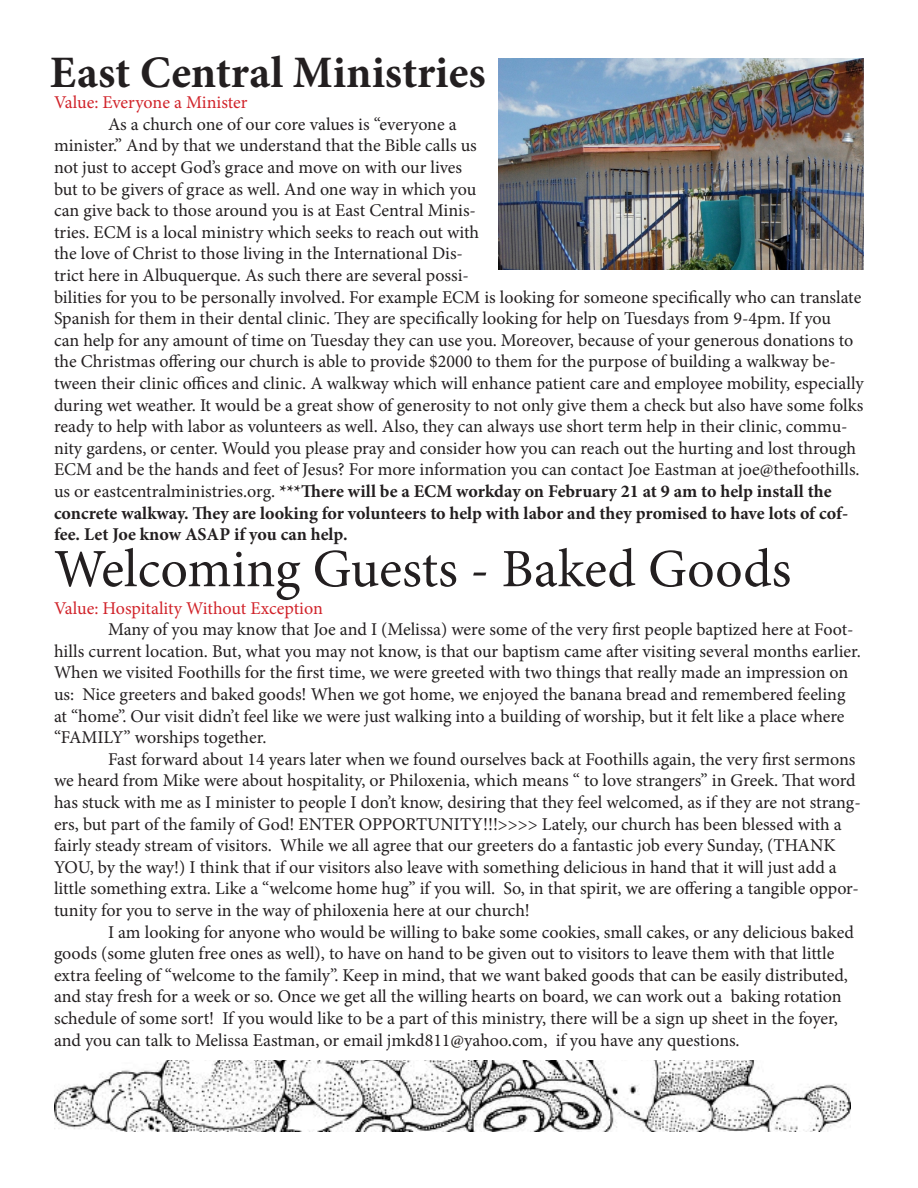
<style>
.page{position:relative;width:918px;height:1188px;background:#fff}
.page>*{position:absolute;margin:0;border:0;box-sizing:border-box;transform-origin:0 0}
.t1{font:54px "Minion Pro";color:#231f20}
.t2{font:700 45px "Minion Pro";color:#231f20}
.t3{font:18px/21.6px "Minion Pro";letter-spacing:-.005em;color:#231f20}
.t4{font:18px "Minion Pro";letter-spacing:-.005em;color:#d1232a}
.s1{font-weight:700}
</style>
<div class="page">
<img style="left:498px;top:59px;width:366px;height:211px">
<img style="left:54px;top:1061px;width:797px;height:71px">
<h2 class="t2" style="left:50px;top:41px;width:437px">East Central Ministries</h2>
<p class="t4" style="left:54px;top:90px;width:195px">Value: Everyone a Minister</p>
<p class="t3" style="left:54px;top:113px;width:811px;text-indent:54px">As a church one of our core values is “everyone a<br>minister.” And by that we understand that the Bible calls us<br>not just to accept God’s grace and move on with our lives<br>but to be givers of grace as well. And one way in which you<br>can give back to those around you is at East Central Minis-<br>tries. ECM is a local ministry which seeks to reach out with<br>the love of Christ to those living in the International Dis-<br>trict here in Albuquerque. As such there are several possi-<br>bilities for you to be personally involved. For example ECM is looking for someone specifically who can translate Spanish for them in their dental clinic. They are specifically looking for help on Tuesdays from 9-4pm. If you<br>can help for any amount of time on Tuesday they can use you. Moreover, because of your generous donations to the Christmas offering our church is able to provide $2000 to them for the purpose of building a walkway be&shy;tween their clinic offices and clinic. A walkway which will enhance patient care and employee mobility, especially during wet weather. It would be a great show of generosity to not only give them a check but also have some folks ready to help with labor as volunteers as well. Also, they can always use short term help in their clinic, commu&shy;nity gardens, or center. Would you please pray and consider how you can reach out the hurting and lost through ECM and be the hands and feet of Jesus? For more information you can contact Joe Eastman at joe@thefoothills. us or eastcentralministries.org. <span class="s1">***There will be a ECM workday on February 21 at 9 am to help install the concrete walkway. They are looking for volunteers to help with labor and they promised to have lots of cof&shy;fee. Let Joe know ASAP if you can help.</span></p>
<h1 class="t1" style="left:54px;top:533px;width:739px">Welcoming Guests - Baked Goods</h1>
<p class="t4" style="left:54px;top:596px;width:270px">Value: Hospitality Without Exception</p>
<p class="t3" style="left:54px;top:619px;width:808px;text-indent:54px">Many of you may know that Joe and I (Melissa) were some of the very first people baptized here at Foot&shy;hills current location. But, what you may not know, is that our baptism came after visiting several months earlier.<br>When we visited Foothills for the first time, we were greeted with two things that really made an impression on us: Nice greeters and baked goods! When we got home, we enjoyed the banana bread and remembered feeling at “home”. Our visit didn’t feel like we were just walking into a building of worship, but it felt like a place where “FAMILY” worships together.</p>
<p class="t3" style="left:54px;top:748px;width:808px;text-indent:54px">Fast forward about 14 years later when we found ourselves back at Foothills again, the very first sermons we heard from Mike were about hospitality, or Philoxenia, which means “ to love strangers” in Greek. That word has stuck with me as I minister to people I don’t know, desiring that they feel welcomed, as if they are not strang&shy;ers, but part of the family of God! ENTER OPPORTUNITY!!!&gt;&gt;&gt;&gt; Lately, our church has been blessed with a fairly steady stream of visitors. While we all agree that our greeters do a fantastic job every Sunday, (THANK YOU, by the way!) I think that if our visitors also leave with something delicious in hand that it will just add a little something extra. Like a “welcome home hug” if you will. So, in that spirit, we are offering a tangible oppor&shy;tunity for you to serve in the way of philoxenia here at our church!</p>
<p class="t3" style="left:54px;top:921px;width:801px;text-indent:54px">I am looking for anyone who would be willing to bake some cookies, small cakes, or any delicious baked goods (some gluten free ones as well), to have on hand to be given out to visitors to leave them with that little extra feeling of “welcome to the family”. Keep in mind, that we want baked goods that can be easily distributed, and stay fresh for a week or so. Once we get all the willing hearts on board, we can work out a baking rotation schedule of some sort! If you would like to be a part of this ministry, there will be a sign up sheet in the foyer, and you can talk to Melissa Eastman, or email jmkd811@yahoo.com, if you have any questions.</p>
</div>
